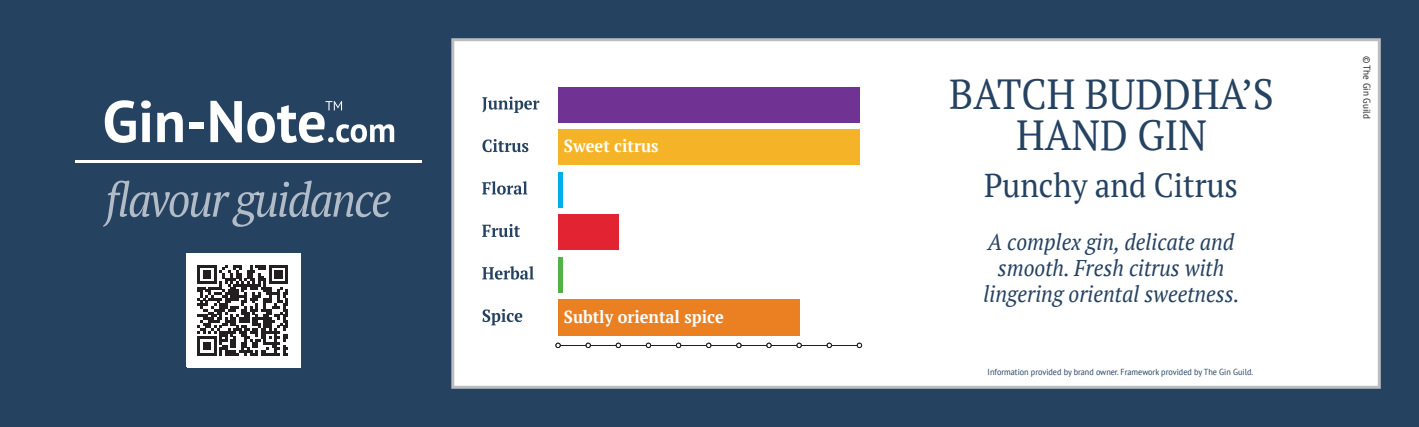
<style>
.page{position:relative;width:1419px;height:427px;background:#fff}
.page>*{position:absolute;margin:0;border:0;box-sizing:border-box;transform-origin:0 0}
.t1{font:42px/40.2px "PT Serif";color:#264261;text-align:center;scale:.94 1}
.t2{font:33.25px "PT Serif";color:#264261;scale:.93 1}
.t3{font:italic 22.75px/26.2px "PT Serif";color:#264261;text-align:center;scale:.93 1}
.t4{font:700 17.5px "PT Serif";color:#fff;scale:.94 1}
.t5{font:9.8px "PT Sans";color:#231f20;scale:.93 1}
.t6{font:8.75px "PT Sans";color:#25405f;scale:.94 1}
</style>
<div class="page">
<div style="left:0;top:0;width:1418px;height:426px;background:#264261"></div>
<div style="left:187px;top:253px;width:113px;height:114px;background:#fff"></div>
<div style="left:451px;top:38px;width:930px;height:350px;background:#fff;border:3px solid #bcbdc0"></div>
<svg style="left:103px;top:180px;width:288px;height:47px"></svg>
<svg style="left:105px;top:100px;width:46px;height:43px"></svg>
<svg style="left:157px;top:112px;width:26px;height:30px"></svg>
<div style="left:189px;top:122px;width:15px;height:7px;background:#fff"></div>
<svg style="left:210px;top:101px;width:184px;height:42px"></svg>
<hr style="left:75px;top:160px;width:347px;height:2px;background:#fff">
<div style="left:558px;top:86px;width:301px;height:36px;background:#703394"></div>
<div style="left:558px;top:172px;width:5px;height:36px;background:#00aeea"></div>
<div style="left:558px;top:214px;width:61px;height:36px;background:#e12332"></div>
<div style="left:558px;top:257px;width:5px;height:36px;background:#53b247"></div>
<div style="left:558px;top:129px;width:301px;height:36px;background:#f5b427"></div>
<div style="left:558px;top:299px;width:241px;height:36px;background:#eb8022"></div>
<hr style="left:558px;top:345px;width:302px;height:1px;background:#231f20">
<svg style="left:555px;top:342px;width:6px;height:6px"></svg>
<svg style="left:585px;top:342px;width:6px;height:6px"></svg>
<svg style="left:616px;top:342px;width:5px;height:6px"></svg>
<svg style="left:646px;top:342px;width:5px;height:6px"></svg>
<svg style="left:676px;top:342px;width:5px;height:6px"></svg>
<svg style="left:706px;top:342px;width:5px;height:6px"></svg>
<svg style="left:736px;top:342px;width:5px;height:6px"></svg>
<svg style="left:766px;top:342px;width:6px;height:6px"></svg>
<svg style="left:796px;top:342px;width:6px;height:6px"></svg>
<svg style="left:826px;top:342px;width:6px;height:6px"></svg>
<svg style="left:857px;top:342px;width:5px;height:6px"></svg>
<svg style="left:482px;top:96px;width:57px;height:17px"></svg>
<svg style="left:482px;top:139px;width:46px;height:13px"></svg>
<svg style="left:482px;top:181px;width:45px;height:13px"></svg>
<svg style="left:482px;top:224px;width:38px;height:13px"></svg>
<svg style="left:482px;top:266px;width:52px;height:13px"></svg>
<svg style="left:482px;top:309px;width:40px;height:16px"></svg>
<div style="left:186px;top:254px;width:113px;height:112px;background:#fff"></div>
<svg style="left:197px;top:265px;width:91px;height:90px"></svg>
<p class="t4" style="left:564px;top:134px;width:102px">Sweet citrus</p>
<p class="t4" style="left:564px;top:305px;width:171px">Subtly oriental spice</p>
<h1 class="t1" style="left:949px;top:74px;width:347px">BATCH BUDDHA’S<br>HAND GIN</h1>
<h2 class="t2" style="left:984px;top:164px;width:275px">Punchy and Citrus</h2>
<p class="t3" style="left:983px;top:228px;width:277px">A complex gin, delicate and smooth. Fresh citrus with lingering oriental sweetness.</p>
<p class="t6" style="left:987px;top:366px;width:284px">Information provided by brand owner. Framework provided by The Gin Guild.</p>
<p class="t5" style="left:1373px;top:56px;width:69px;rotate:90deg">© The Gin Guild</p>
</div>
